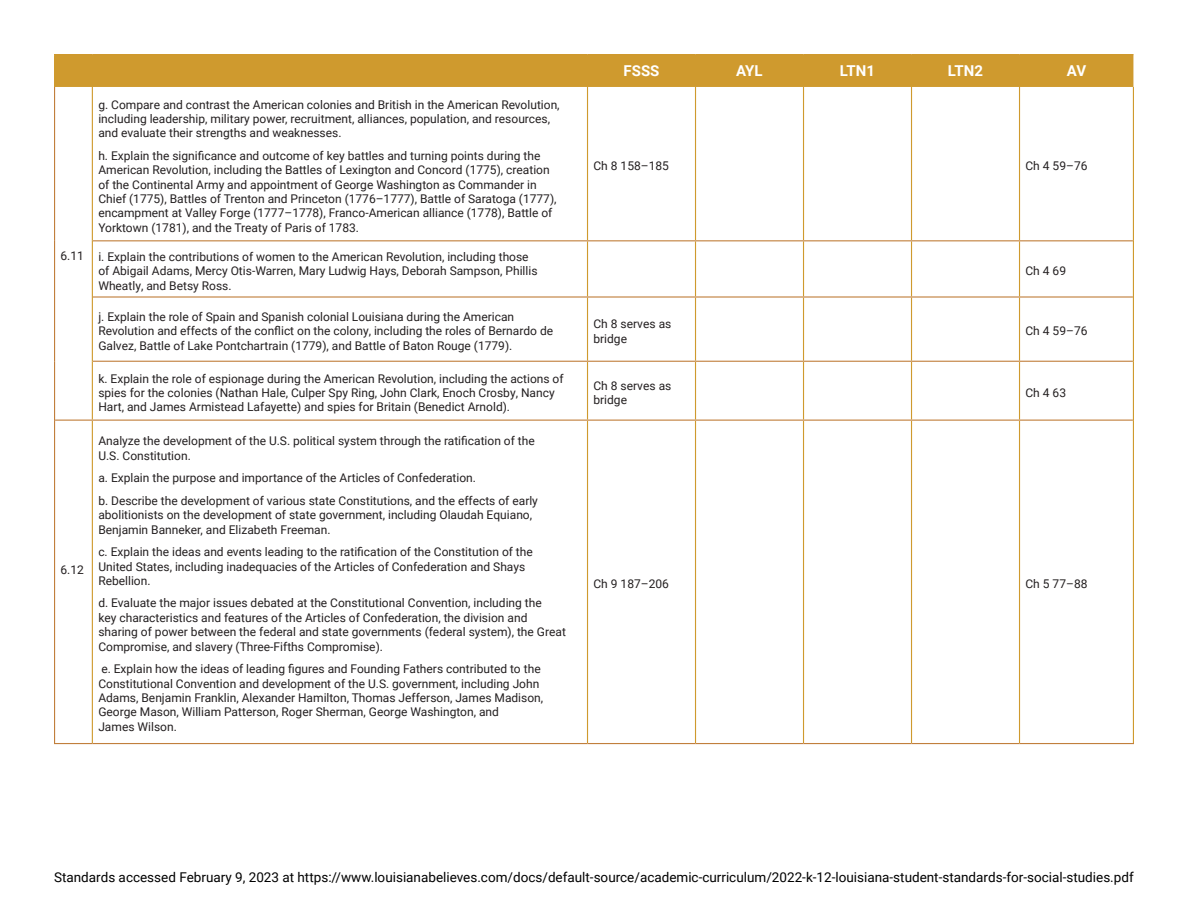
<style>
.page{position:relative;width:1188px;height:918px;background:#fff}
.page>*{position:absolute;margin:0;border:0;box-sizing:border-box;transform-origin:0 0}
.t1{font:700 15px "Roboto";color:#fff}
.t2{font:13.5px "Roboto";color:#000}
.t3{font:12px/14.4px "Roboto";color:#231f20}
</style>
<div class="page">
<div style="left:55px;top:55px;width:1078px;height:32px;background:#cf9a2e"></div>
<hr style="left:92px;top:87px;width:1px;height:154px;background:#cf9a2e">
<hr style="left:587px;top:87px;width:1px;height:153px;background:#cf9a2e">
<hr style="left:695px;top:87px;width:1px;height:153px;background:#cf9a2e">
<hr style="left:803px;top:87px;width:1px;height:153px;background:#cf9a2e">
<hr style="left:911px;top:87px;width:1px;height:153px;background:#cf9a2e">
<hr style="left:1019px;top:87px;width:1px;height:153px;background:#cf9a2e">
<hr style="left:1133px;top:87px;width:1px;height:154px;background:#cf9a2e">
<hr style="left:92px;top:241px;width:1px;height:56px;background:#cf9a2e">
<hr style="left:587px;top:241px;width:1px;height:55px;background:#cf9a2e">
<hr style="left:695px;top:241px;width:1px;height:55px;background:#cf9a2e">
<hr style="left:803px;top:241px;width:1px;height:55px;background:#cf9a2e">
<hr style="left:911px;top:241px;width:1px;height:55px;background:#cf9a2e">
<hr style="left:1019px;top:241px;width:1px;height:55px;background:#cf9a2e">
<hr style="left:1133px;top:241px;width:1px;height:56px;background:#cf9a2e">
<hr style="left:92px;top:297px;width:1px;height:64px;background:#cf9a2e">
<hr style="left:587px;top:298px;width:1px;height:63px;background:#cf9a2e">
<hr style="left:695px;top:298px;width:1px;height:63px;background:#cf9a2e">
<hr style="left:803px;top:298px;width:1px;height:63px;background:#cf9a2e">
<hr style="left:911px;top:298px;width:1px;height:63px;background:#cf9a2e">
<hr style="left:1019px;top:298px;width:1px;height:63px;background:#cf9a2e">
<hr style="left:1133px;top:297px;width:1px;height:64px;background:#cf9a2e">
<hr style="left:92px;top:361px;width:1px;height:59px;background:#cf9a2e">
<hr style="left:587px;top:362px;width:1px;height:58px;background:#cf9a2e">
<hr style="left:695px;top:362px;width:1px;height:58px;background:#cf9a2e">
<hr style="left:803px;top:362px;width:1px;height:58px;background:#cf9a2e">
<hr style="left:911px;top:362px;width:1px;height:58px;background:#cf9a2e">
<hr style="left:1019px;top:362px;width:1px;height:58px;background:#cf9a2e">
<hr style="left:1133px;top:361px;width:1px;height:59px;background:#cf9a2e">
<hr style="left:92px;top:421px;width:1px;height:322px;background:#cf9a2e">
<hr style="left:587px;top:421px;width:1px;height:322px;background:#cf9a2e">
<hr style="left:695px;top:421px;width:1px;height:322px;background:#cf9a2e">
<hr style="left:803px;top:421px;width:1px;height:322px;background:#cf9a2e">
<hr style="left:911px;top:421px;width:1px;height:322px;background:#cf9a2e">
<hr style="left:1019px;top:421px;width:1px;height:322px;background:#cf9a2e">
<hr style="left:1133px;top:420px;width:1px;height:323px;background:#cf9a2e">
<hr style="left:54px;top:55px;width:1px;height:32px;background:#cf9a2e">
<hr style="left:54px;top:54px;width:38px;height:1px;background:#cf992e">
<hr style="left:92px;top:54px;width:496px;height:1px;background:#cf992e">
<hr style="left:588px;top:54px;width:108px;height:1px;background:#cf992e">
<hr style="left:696px;top:54px;width:108px;height:1px;background:#cf992e">
<hr style="left:804px;top:54px;width:108px;height:1px;background:#cf992e">
<hr style="left:912px;top:54px;width:108px;height:1px;background:#cf992e">
<hr style="left:1020px;top:54px;width:113px;height:1px;background:#cf992e">
<hr style="left:54px;top:87px;width:1px;height:154px;background:#c17f3c">
<hr style="left:54px;top:241px;width:1px;height:56px;background:#c17f3c">
<hr style="left:54px;top:297px;width:1px;height:64px;background:#c17f3c">
<hr style="left:54px;top:361px;width:1px;height:59px;background:#c17f3c">
<hr style="left:54px;top:420px;width:1px;height:323px;background:#c17f3c">
<hr style="left:93px;top:240px;width:495px;height:1px;background:#c17f3c">
<hr style="left:588px;top:240px;width:108px;height:1px;background:#c17f3c">
<hr style="left:696px;top:240px;width:108px;height:1px;background:#c17f3c">
<hr style="left:804px;top:240px;width:108px;height:1px;background:#c17f3c">
<hr style="left:912px;top:240px;width:108px;height:1px;background:#c17f3c">
<hr style="left:1020px;top:240px;width:113px;height:1px;background:#c17f3c">
<hr style="left:93px;top:296px;width:495px;height:2px;background:#c17f3c">
<hr style="left:588px;top:296px;width:108px;height:2px;background:#c17f3c">
<hr style="left:696px;top:296px;width:108px;height:2px;background:#c17f3c">
<hr style="left:804px;top:296px;width:108px;height:2px;background:#c17f3c">
<hr style="left:912px;top:296px;width:108px;height:2px;background:#c17f3c">
<hr style="left:1020px;top:296px;width:113px;height:2px;background:#c17f3c">
<hr style="left:93px;top:361px;width:495px;height:1px;background:#c17f3c">
<hr style="left:588px;top:361px;width:108px;height:1px;background:#c17f3c">
<hr style="left:696px;top:361px;width:108px;height:1px;background:#c17f3c">
<hr style="left:804px;top:361px;width:108px;height:1px;background:#c17f3c">
<hr style="left:912px;top:361px;width:108px;height:1px;background:#c17f3c">
<hr style="left:1020px;top:361px;width:113px;height:1px;background:#c17f3c">
<hr style="left:55px;top:420px;width:37px;height:1px;background:#c17f3c">
<hr style="left:92px;top:420px;width:496px;height:1px;background:#c17f3c">
<hr style="left:588px;top:420px;width:108px;height:1px;background:#c17f3c">
<hr style="left:696px;top:420px;width:108px;height:1px;background:#c17f3c">
<hr style="left:804px;top:420px;width:108px;height:1px;background:#c17f3c">
<hr style="left:912px;top:420px;width:108px;height:1px;background:#c17f3c">
<hr style="left:1020px;top:420px;width:113px;height:1px;background:#c17f3c">
<hr style="left:54px;top:743px;width:38px;height:1px;background:#c17f3c">
<hr style="left:92px;top:743px;width:496px;height:1px;background:#c17f3c">
<hr style="left:588px;top:743px;width:108px;height:1px;background:#c17f3c">
<hr style="left:696px;top:743px;width:108px;height:1px;background:#c17f3c">
<hr style="left:804px;top:743px;width:108px;height:1px;background:#c17f3c">
<hr style="left:912px;top:743px;width:108px;height:1px;background:#c17f3c">
<hr style="left:1020px;top:743px;width:114px;height:1px;background:#c17f3c">
<p class="t3" style="left:61px;top:248px;width:25px">6.11</p>
<p class="t3" style="left:61px;top:562px;width:25px">6.12</p>
<p class="t1" style="left:624px;top:60px;width:37px">FSSS</p>
<p class="t1" style="left:736px;top:60px;width:28px">AYL</p>
<p class="t1" style="left:840px;top:60px;width:37px">LTN1</p>
<p class="t1" style="left:948px;top:60px;width:37px">LTN2</p>
<p class="t1" style="left:1067px;top:60px;width:21px">AV</p>
<p class="t3" style="left:98px;top:97px;width:463px">g. Compare and contrast the American colonies and British in the American Revolution, including leadership, military power, recruitment, alliances, population, and resources, and evaluate their strengths and weaknesses.</p>
<p class="t3" style="left:98px;top:148px;width:460px">h. Explain the significance and outcome of key battles and turning points during the American Revolution, including the Battles of Lexington and Concord (1775), creation of the Continental Army and appointment of George Washington as Commander in Chief (1775), Battles of Trenton and Princeton (1776–1777), Battle of Saratoga (1777), encampment at Valley Forge (1777–1778), Franco-American alliance (1778), Battle of Yorktown (1781), and the Treaty of Paris of 1783.</p>
<p class="t3" style="left:594px;top:158px;width:77px">Ch 8 158–185</p>
<p class="t3" style="left:1026px;top:158px;width:63px">Ch 4 59–76</p>
<p class="t3" style="left:98px;top:249px;width:441px">i. Explain the contributions of women to the American Revolution, including those of Abigail Adams, Mercy Otis-Warren, Mary Ludwig Hays, Deborah Sampson, Phillis<br>Wheatly, and Betsy Ross.</p>
<p class="t3" style="left:1026px;top:263px;width:42px">Ch 4 69</p>
<p class="t3" style="left:98px;top:309px;width:456px">j. Explain the role of Spain and Spanish colonial Louisiana during the American<br>Revolution and effects of the conflict on the colony, including the roles of Bernardo de<br>Galvez, Battle of Lake Pontchartrain (1779), and Battle of Baton Rouge (1779).</p>
<p class="t3" style="left:594px;top:316px;width:79px">Ch 8 serves as bridge</p>
<p class="t3" style="left:1026px;top:323px;width:63px">Ch 4 59–76</p>
<p class="t3" style="left:98px;top:371px;width:467px">k. Explain the role of espionage during the American Revolution, including the actions of spies for the colonies (Nathan Hale, Culper Spy Ring, John Clark, Enoch Crosby, Nancy<br>Hart, and James Armistead Lafayette) and spies for Britain (Benedict Arnold).</p>
<p class="t3" style="left:594px;top:378px;width:79px">Ch 8 serves as bridge</p>
<p class="t3" style="left:1026px;top:385px;width:42px">Ch 4 63</p>
<p class="t3" style="left:98px;top:434px;width:438px">Analyze the development of the U.S. political system through the ratification of the<br>U.S. Constitution.</p>
<p class="t3" style="left:98px;top:470px;width:379px">a. Explain the purpose and importance of the Articles of Confederation.</p>
<p class="t3" style="left:98px;top:493px;width:441px">b. Describe the development of various state Constitutions, and the effects of early abolitionists on the development of state government, including Olaudah Equiano,<br>Benjamin Banneker, and Elizabeth Freeman.</p>
<p class="t3" style="left:98px;top:544px;width:436px">c. Explain the ideas and events leading to the ratification of the Constitution of the<br>United States, including inadequacies of the Articles of Confederation and Shays<br>Rebellion.</p>
<p class="t3" style="left:98px;top:596px;width:469px">d. Evaluate the major issues debated at the Constitutional Convention, including the<br>key characteristics and features of the Articles of Confederation, the division and sharing of power between the federal and state governments (federal system), the Great Compromise, and slavery (Three-Fifths Compromise).</p>
<p class="t3" style="left:98px;top:661px;width:446px">e. Explain how the ideas of leading figures and Founding Fathers contributed to the Constitutional Convention and development of the U.S. government, including John Adams, Benjamin Franklin, Alexander Hamilton, Thomas Jefferson, James Madison, George Mason, William Patterson, Roger Sherman, George Washington, and<br>James Wilson.</p>
<p class="t3" style="left:594px;top:576px;width:77px">Ch 9 187–206</p>
<p class="t3" style="left:1026px;top:576px;width:63px">Ch 5 77–88</p>
<p class="t2" style="left:54px;top:868px;width:1081px">Standards accessed February 9, 2023 at https://www.louisianabelieves.com/docs/default-source/academic-curriculum/2022-k-12-louisiana-student-standards-for-social-studies.pdf</p>
</div>
